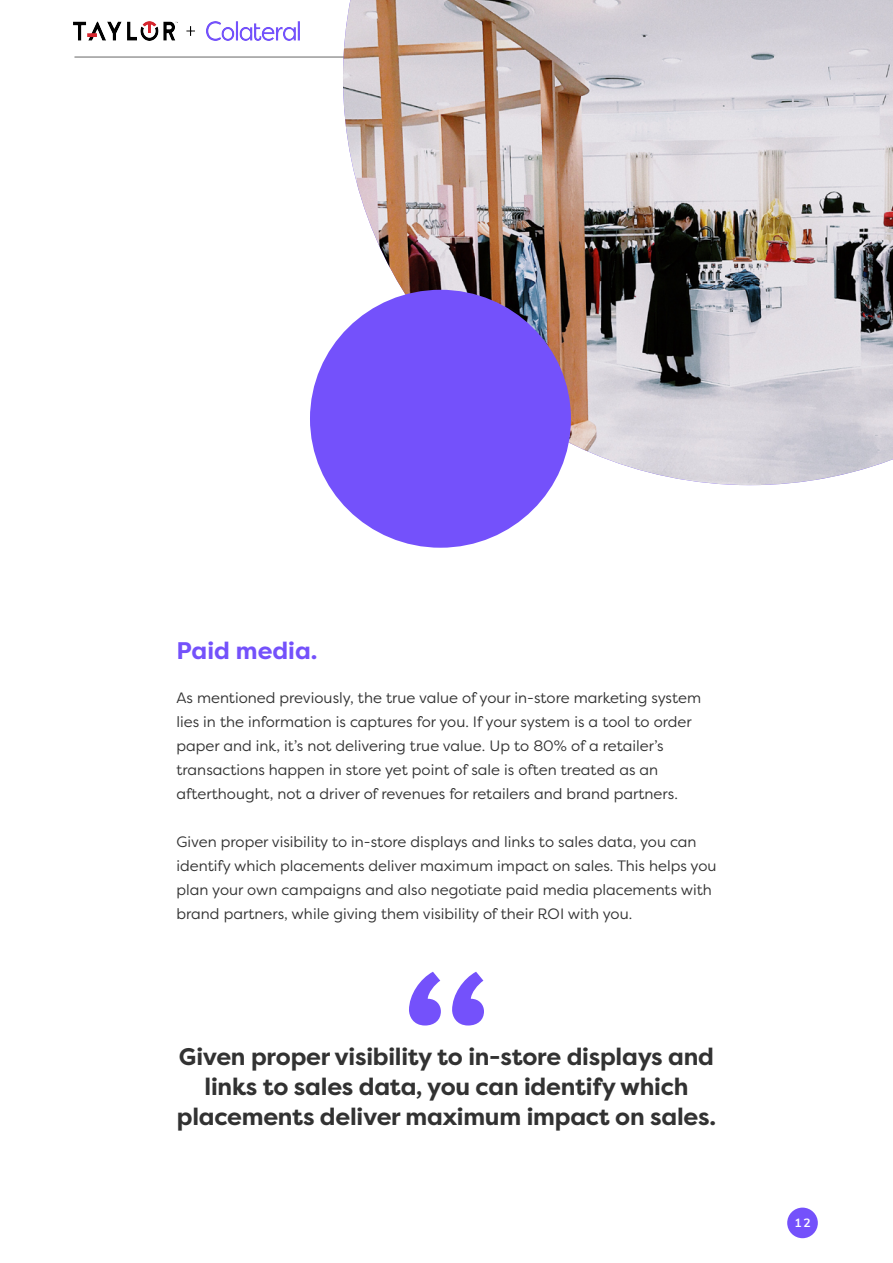
<style>
.page{position:relative;width:893px;height:1263px;background:#fff}
.page>*{position:absolute;margin:0;border:0;box-sizing:border-box;transform-origin:0 0}
.t1{font:700 24px/30px "Filson Pro";letter-spacing:-.01em;color:#323232;text-align:center}
.t2{font:700 24px "Filson Pro";color:#7451fb}
.t3{font:15px/24px "Filson Pro";color:#323232}
.t4{font:700 12px "Muli";color:#fff}
</style>
<div class="page">
<div style="left:787px;top:1207px;width:31px;height:31px;background:#7451fb;border-radius:50%"></div>
<hr style="left:75px;top:57px;width:744px;height:1px;background:#676767">
<svg style="left:409px;top:972px;width:75px;height:53px"></svg>
<img style="left:343px;top:0;width:550px;height:485px">
<div style="left:310px;top:290px;width:261px;height:258px;background:#7451fb;border-radius:50%"></div>
<img style="left:74px;top:22px;width:226px;height:18px">
<p class="t2" style="left:176px;top:636px;width:142px">Paid media.</p>
<p class="t3" style="left:176px;top:685px;width:526px">As mentioned previously, the true value of your in-store marketing system lies in the information is captures for you. If your system is a tool to order paper and ink, it’s not delivering true value. Up to 80% of a retailer’s transactions happen in store yet point of sale is often treated as an afterthought, not a driver of revenues for retailers and brand partners.</p>
<p class="t3" style="left:176px;top:829px;width:542px">Given proper visibility to in-store displays and links to sales data, you can identify which placements deliver maximum impact on sales. This helps you plan your own campaigns and also negotiate paid media placements with brand partners, while giving them visibility of their ROI with you.</p>
<p class="t1" style="left:177px;top:1042px;width:541px">Given proper visibility to in-store displays and links to sales data, you can identify which placements deliver maximum impact on sales.</p>
<p class="t4" style="left:794px;top:1214px;width:18px">12</p>
</div>
